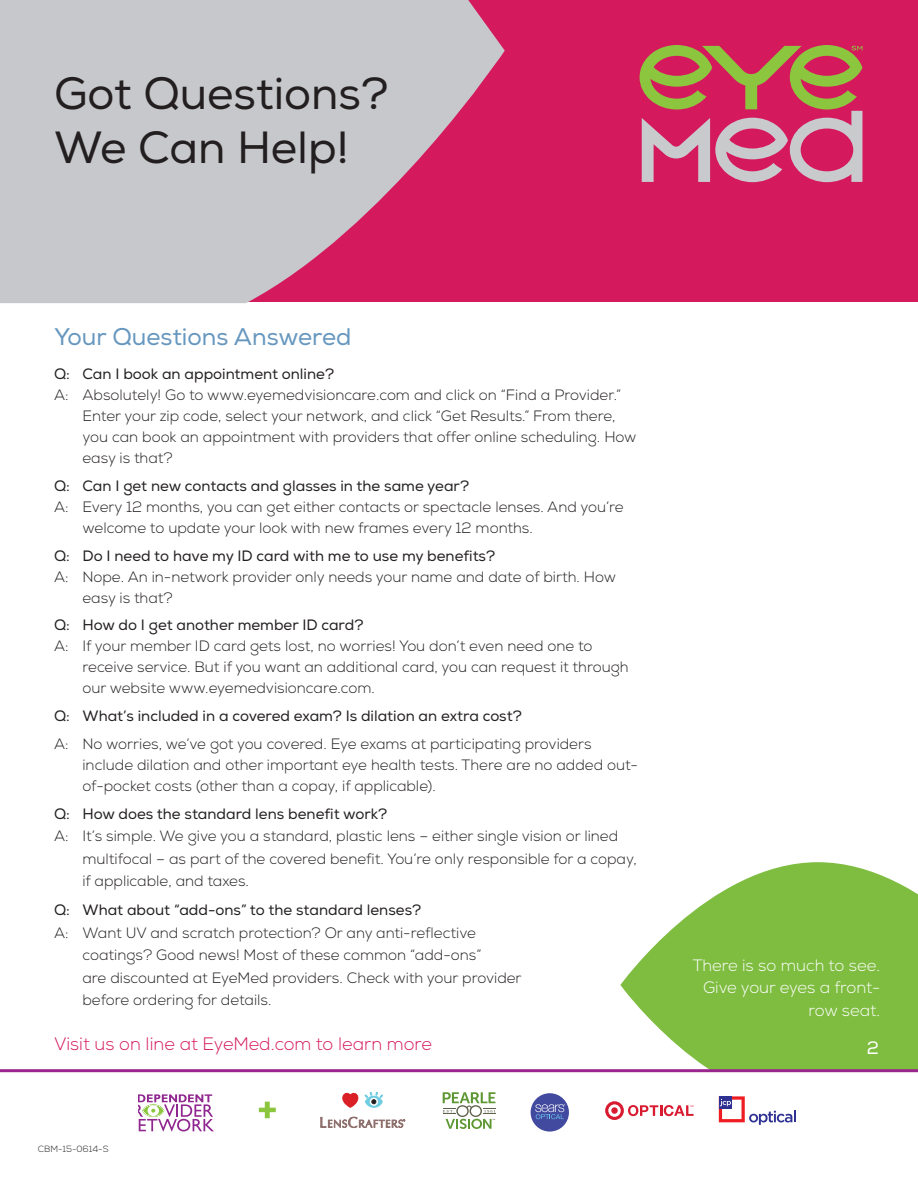
<style>
.page{position:relative;width:918px;height:1188px;background:#fff}
.page>*{position:absolute;margin:0;border:0;box-sizing:border-box;transform-origin:0 0}
.t1{font:45px/54px "Nexa";color:#231f20}
.t2{font:24px "Nexa";color:#6697bf}
.t3{font:300 18px "Nexa";color:#d5195d}
.t4{font:18px "Nexa";color:#fff}
.t5{font:300 16.5px/22.5px "Nexa";color:#fff;text-align:right}
.t6{font:300 15px/21px "Nexa";color:#231f20}
.t7{font:15px "Nexa";color:#231f20}
.t8{font:300 9px "Nexa";color:#231f20}
</style>
<div class="page">
<svg style="left:620px;top:862px;width:298px;height:207px;fill:#7fbd41"></svg>
<div style="left:1px;top:0;width:917px;height:302px;background:#d5195d"></div>
<svg style="left:0;top:0;width:505px;height:303px;fill:#c7c8cb"></svg>
<svg style="left:640px;top:45px;width:222px;height:137px"></svg>
<hr style="left:0;top:1069px;width:918px;height:3px;background:#9b258f">
<svg style="left:719px;top:1096px;width:77px;height:29px"></svg>
<svg style="left:605px;top:1101px;width:89px;height:19px"></svg>
<svg style="left:443px;top:1092px;width:53px;height:37px"></svg>
<svg style="left:259px;top:1102px;width:17px;height:16px"></svg>
<svg style="left:139px;top:1094px;width:75px;height:37px"></svg>
<svg style="left:321px;top:1117px;width:84px;height:11px"></svg>
<svg style="left:343px;top:1093px;width:15px;height:14px"></svg>
<svg style="left:365px;top:1092px;width:18px;height:15px"></svg>
<div style="left:531px;top:1093px;width:38px;height:39px;background:#424a9f;border-radius:50%"></div>
<svg style="left:535px;top:1104px;width:30px;height:15px"></svg>
<h1 class="t1" style="left:54px;top:68px;width:336px">Got Questions?<br>We Can Help!</h1>
<h2 class="t2" style="left:54px;top:322px;width:299px">Your Questions Answered</h2>
<p class="t7" style="left:54px;top:365px;width:282px">Q: Can I book an appointment online?</p>
<p class="t6" style="left:82px;top:385px;width:555px;text-indent:-28px">A: Absolutely! Go to www.eyemedvisioncare.com and click on “Find a Provider.” Enter your zip code, select your network, and click “Get Results.” From there, you can book an appointment with providers that offer online scheduling. How easy is that?</p>
<p class="t7" style="left:54px;top:477px;width:417px">Q: Can I get new contacts and glasses in the same year?</p>
<p class="t6" style="left:82px;top:497px;width:543px;text-indent:-28px">A: Every 12 months, you can get either contacts or spectacle lenses. And you’re welcome to update your look with new frames every 12 months.</p>
<p class="t7" style="left:54px;top:546px;width:443px">Q: Do I need to have my ID card with me to use my benefits?</p>
<p class="t6" style="left:82px;top:566px;width:535px;text-indent:-28px">A: Nope. An in-network provider only needs your name and date of birth. How easy is that?</p>
<p class="t7" style="left:54px;top:616px;width:311px">Q: How do I get another member ID card?</p>
<p class="t6" style="left:82px;top:636px;width:548px;text-indent:-28px">A: If your member ID card gets lost, no worries! You don’t even need one to receive service. But if you want an additional card, you can request it through our website www.eyemedvisioncare.com.</p>
<p class="t7" style="left:54px;top:707px;width:469px">Q: What’s included in a covered exam? Is dilation an extra cost?</p>
<p class="t6" style="left:82px;top:734px;width:557px;text-indent:-28px">A: No worries, we’ve got you covered. Eye exams at participating providers include dilation and other important eye health tests. There are no added out&shy;of-pocket costs (other than a copay, if applicable).</p>
<p class="t7" style="left:54px;top:804px;width:335px">Q: How does the standard lens benefit work?</p>
<p class="t6" style="left:82px;top:825px;width:556px;line-height:22.5px;text-indent:-28px">A: It’s simple. We give you a standard, plastic lens – either single vision or lined multifocal – as part of the covered benefit. You’re only responsible for a copay, if applicable, and taxes.</p>
<p class="t7" style="left:54px;top:901px;width:369px">Q: What about “add-ons” to the standard lenses?</p>
<p class="t6" style="left:82px;top:922px;width:441px;line-height:22.5px;text-indent:-28px">A: Want UV and scratch protection? Or any anti-reflective coatings? Good news! Most of these common “add-ons”<br>are discounted at EyeMed providers. Check with your provider before ordering for details.</p>
<p class="t3" style="left:54px;top:1034px;width:380px">Visit us on line at EyeMed.com to learn more</p>
<p class="t8" style="left:38px;top:1143px;width:72px">CBM-15-0614-S</p>
<p class="t5" style="left:693px;top:954px;width:189px">There is so much to see.<br>Give your eyes a front&shy;row seat.</p>
<p class="t4" style="left:867px;top:1037px;width:14px">2</p>
</div>
